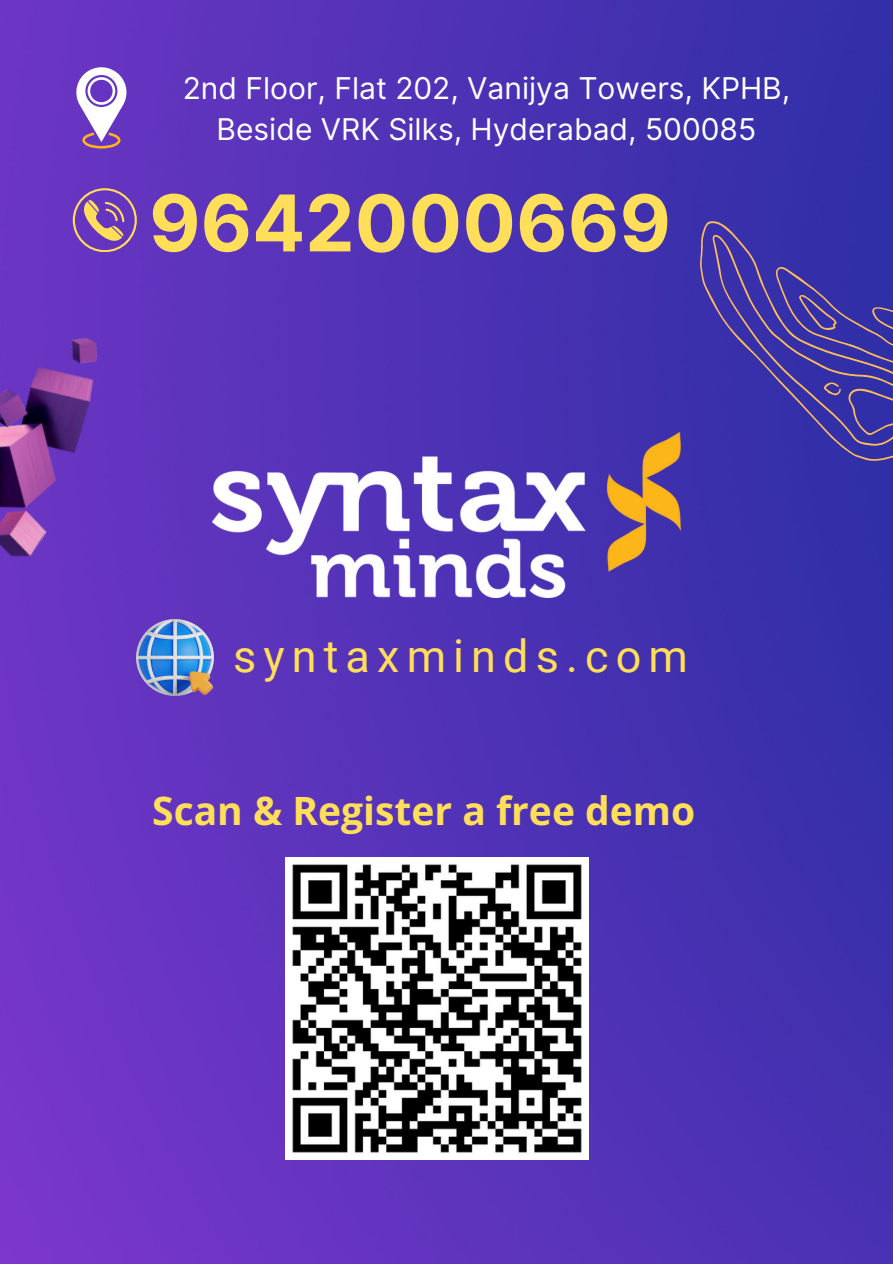
<style>
.page{position:relative;width:893px;height:1264px;background:#fff}
.page>*{position:absolute;margin:0;border:0;box-sizing:border-box;transform-origin:0 0}
.t1{font:700 78.15px "Inter";color:#ffde59}
.t2{font:45px "Roboto";letter-spacing:.16em;color:#ffde59}
.t3{font:700 39px "Open Sans";color:#ffde59}
.t4{font:30px "Inter";color:#fff}
</style>
<div class="page">
<img style="left:0;top:0;width:892px;height:1263px">
<img style="left:0;top:220px;width:137px;height:458px">
<svg style="left:644px;top:164px;width:248px;height:365px;background:#3d34a6"></svg>
<img style="left:212px;top:432px;width:468px;height:165px">
<svg style="left:73px;top:64px;width:55px;height:84px"></svg>
<svg style="left:73px;top:188px;width:63px;height:64px;background:#8c5fa5"></svg>
<img style="left:286px;top:857px;width:302px;height:302px">
<img style="left:137px;top:619px;width:76px;height:77px">
<p class="t4" style="left:183px;top:70px;width:609px">2nd Floor, Flat 202, Vanijya Towers, KPHB,</p>
<p class="t4" style="left:216px;top:111px;width:541px">Beside VRK Silks, Hyderabad, 500085</p>
<p class="t1" style="left:149px;top:176px;width:523px">9642000669</p>
<p class="t2" style="left:233px;top:630px;width:456px">syntaxminds.com</p>
<h1 class="t3" style="left:152px;top:783px;width:544px">Scan &amp; Register a free demo</h1>
</div>
